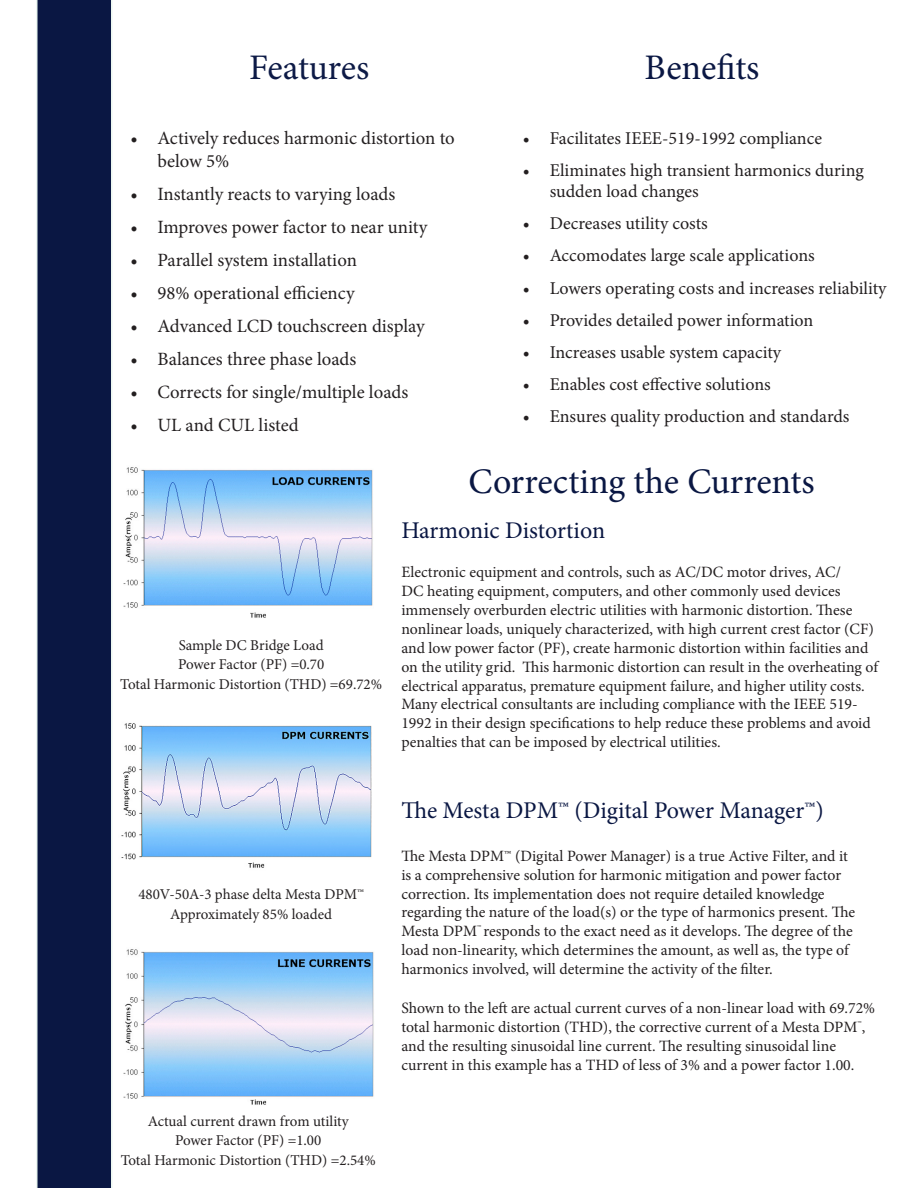
<style>
.page{position:relative;width:918px;height:1188px;background:#fff}
.page>*{position:absolute;margin:0;border:0;box-sizing:border-box;transform-origin:0 0}
.t1{font:36px "Minion Pro";color:#0a1743}
.t2{font:36px "Minion Pro";letter-spacing:-.01em;color:#0d1a46}
.t3{font:24px "Minion Pro";letter-spacing:-.005em;color:#0a1743}
.t4{font:18.75px/22.5px "Minion Pro";color:#231f20}
.t5{font:18px/21.6px "Minion Pro";color:#231f20}
.t6{font:15.75px/18.9px "Minion Pro";color:#231f20}
.t7{font:15px "Minion Pro";color:#231f20}
</style>
<div class="page">
<div style="left:36px;top:0;width:76px;height:1188px;background:#0a1743"></div>
<img style="left:123px;top:949px;width:251px;height:156px">
<img style="left:121px;top:723px;width:251px;height:145px">
<img style="left:123px;top:467px;width:250px;height:151px">
<p class="t2" style="left:249px;top:43px;width:122px">Features</p>
<p class="t1" style="left:644px;top:43px;width:117px">Benefits</p>
<p class="t4" style="left:158px;top:127px;width:299px;text-indent:-27px">• Actively reduces harmonic distortion to below 5%</p>
<p class="t4" style="left:130px;top:182px;width:266px">• Instantly reacts to varying loads</p>
<p class="t4" style="left:130px;top:215px;width:298px">• Improves power factor to near unity</p>
<p class="t4" style="left:130px;top:248px;width:228px">• Parallel system installation</p>
<p class="t4" style="left:130px;top:281px;width:226px">• 98% operational efficiency</p>
<p class="t4" style="left:130px;top:314px;width:296px">• Advanced LCD touchscreen display</p>
<p class="t4" style="left:130px;top:347px;width:227px">• Balances three phase loads</p>
<p class="t4" style="left:130px;top:380px;width:279px">• Corrects for single/multiple loads</p>
<p class="t4" style="left:130px;top:413px;width:170px">• UL and CUL listed</p>
<p class="t5" style="left:523px;top:127px;width:301px">• Facilitates IEEE-519-1992 compliance</p>
<p class="t5" style="left:550px;top:159px;width:316px;text-indent:-27px">• Eliminates high transient harmonics during sudden load changes</p>
<p class="t5" style="left:523px;top:213px;width:187px">• Decreases utility costs</p>
<p class="t5" style="left:523px;top:245px;width:293px">• Accomodates large scale applications</p>
<p class="t5" style="left:523px;top:277px;width:365px">• Lowers operating costs and increases reliability</p>
<p class="t5" style="left:523px;top:309px;width:292px">• Provides detailed power information</p>
<p class="t5" style="left:523px;top:341px;width:260px">• Increases usable system capacity</p>
<p class="t5" style="left:523px;top:373px;width:250px">• Enables cost effective solutions</p>
<p class="t5" style="left:523px;top:406px;width:328px">• Ensures quality production and standards</p>
<p class="t1" style="left:469px;top:457px;width:348px">Correcting the Currents</p>
<p class="t7" style="left:179px;top:635px;width:146px">Sample DC Bridge Load</p>
<p class="t7" style="left:178px;top:654px;width:148px">Power Factor (PF) =0.70</p>
<p class="t7" style="left:120px;top:674px;width:263px">Total Harmonic Distortion (THD) =69.72%</p>
<p class="t7" style="left:138px;top:885px;width:227px">480V-50A-3 phase delta Mesta DPM™</p>
<p class="t7" style="left:170px;top:904px;width:163px">Approximately 85% loaded</p>
<p class="t7" style="left:148px;top:1111px;width:202px">Actual current drawn from utility</p>
<p class="t7" style="left:175px;top:1130px;width:148px">Power Factor (PF) =1.00</p>
<p class="t7" style="left:121px;top:1150px;width:257px">Total Harmonic Distortion (THD) =2.54%</p>
<p class="t3" style="left:401px;top:514px;width:205px">Harmonic Distortion</p>
<p class="t6" style="left:401px;top:563px;width:478px">Electronic equipment and controls, such as AC/DC motor drives, AC/<br>DC heating equipment, computers, and other commonly used devices immensely overburden electric utilities with harmonic distortion. These nonlinear loads, uniquely characterized, with high current crest factor (CF) and low power factor (PF), create harmonic distortion within facilities and on the utility grid. This harmonic distortion can result in the overheating of electrical apparatus, premature equipment failure, and higher utility costs.<br>Many electrical consultants are including compliance with the IEEE 519- 1992 in their design specifications to help reduce these problems and avoid penalties that can be imposed by electrical utilities.</p>
<p class="t3" style="left:401px;top:794px;width:424px">The Mesta DPM™ (Digital Power Manager™)</p>
<p class="t6" style="left:401px;top:846px;width:455px">The Mesta DPM™ (Digital Power Manager) is a true Active Filter, and it is a comprehensive solution for harmonic mitigation and power factor correction. Its implementation does not require detailed knowledge regarding the nature of the load(s) or the type of harmonics present. The Mesta DPM<sup>™</sup> responds to the exact need as it develops. The degree of the load non-linearity, which determines the amount, as well as, the type of harmonics involved, will determine the activity of the filter.</p>
<p class="t6" style="left:401px;top:999px;width:475px">Shown to the left are actual current curves of a non-linear load with 69.72% total harmonic distortion (THD), the corrective current of a Mesta DPM<sup>™</sup>, and the resulting sinusoidal line current. The resulting sinusoidal line current in this example has a THD of less of 3% and a power factor 1.00.</p>
</div>
